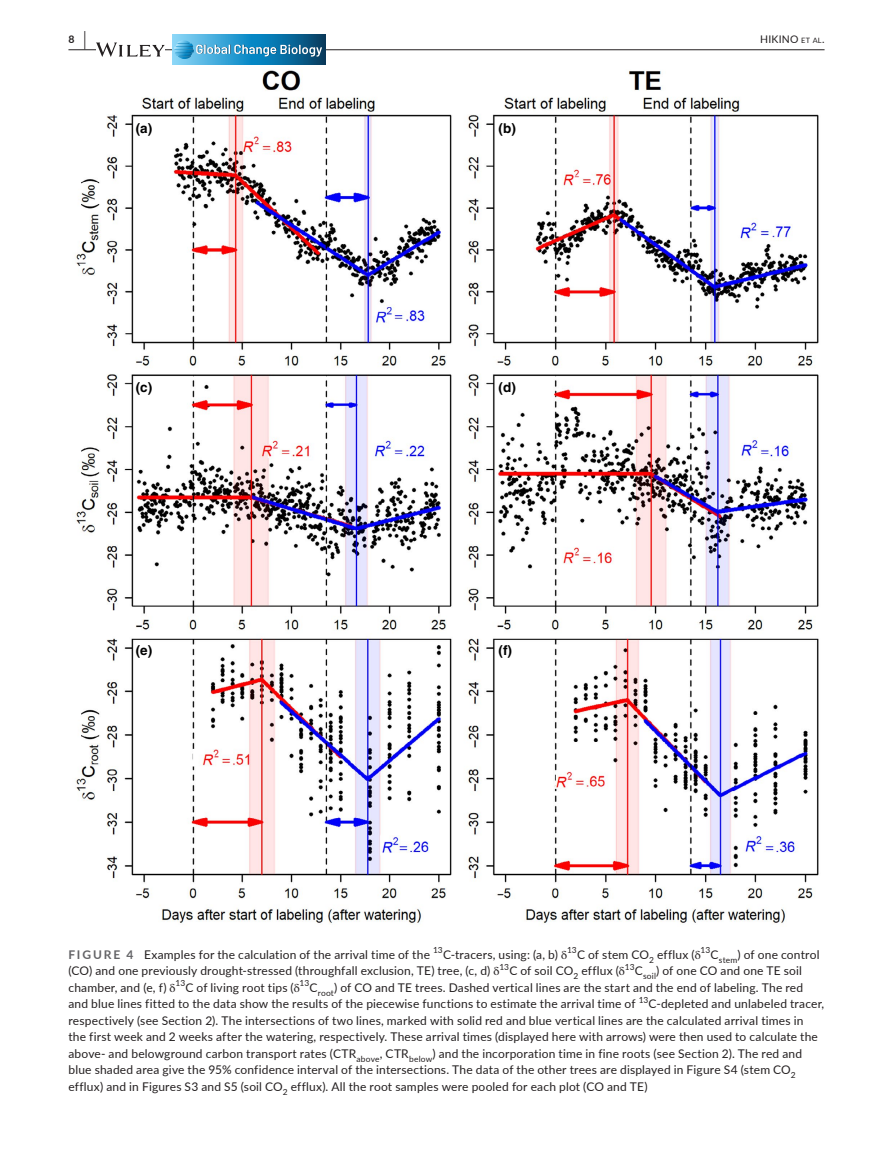
<style>
.page{position:relative;width:893px;height:1174px;background:#fff}
.page>*{position:absolute;margin:0;border:0;box-sizing:border-box;transform-origin:0 0}
.t1{font:700 13.5px "Helvetica";color:#000}
.t2{font:12px/16.5px "Lato";letter-spacing:.015em;color:#231f20}
.t3{font:10.5px "Lato";letter-spacing:.015em;color:#231f20}
.t4{font:700 10.5px "Lato";color:#231f20}
.t5{font:8.4px "Lato";color:#231f20}
.s1{font-size:19.5px}
.s2{font-size:7.35px}
.s3{font-weight:700;color:#636366}
.s4{font-family:"STIX"}
</style>
<div class="page">
<hr style="left:68px;top:49px;width:756px;height:1px;background:#231f20">
<svg style="left:96px;top:42px;width:69px;height:15px"></svg>
<svg style="left:172px;top:64px;width:153px;height:1px"></svg>
<svg style="left:172px;top:35px;width:153px;height:29px"></svg>
<svg style="left:174px;top:40px;width:149px;height:19px"></svg>
<img style="left:75px;top:70px;width:744px;height:854px">
<p class="t4" style="left:68px;top:31px;width:19px">8 <span class="s1">|</span></p>
<p class="t3" style="left:760px;top:31px;width:66px">HIKINO <span class="s2">et al</span>.</p>
<p class="t1" style="left:136px;top:120px;width:18px">(a)</p>
<p class="t1" style="left:499px;top:120px;width:19px">(b)</p>
<p class="t1" style="left:136px;top:379px;width:18px">(c)</p>
<p class="t1" style="left:499px;top:379px;width:19px">(d)</p>
<p class="t1" style="left:136px;top:641px;width:18px">(e)</p>
<p class="t1" style="left:499px;top:641px;width:15px">(f)</p>
<p class="t2" style="left:68px;top:945px;width:363px"><span class="s3">FIGURE 4</span> Examples for the calculation of the arrival time of the</p>
<p class="t5" style="left:433px;top:944px;width:11px">13</p>
<p class="t2" style="left:443px;top:945px;width:126px">C-tracers, using: (a, b) <span class="s4">δ</span></p>
<p class="t5" style="left:567px;top:944px;width:11px">13</p>
<p class="t2" style="left:577px;top:945px;width:125px">C of stem CO<sub>2</sub> efflux (<span class="s4">δ</span></p>
<p class="t5" style="left:700px;top:944px;width:11px">13</p>
<p class="t2" style="left:710px;top:945px;width:111px">C<sub>stem</sub>) of one control</p>
<p class="t2" style="left:68px;top:962px;width:433px">(CO) and one previously drought-stressed (throughfall exclusion, TE) tree, (c, d) <span class="s4">δ</span></p>
<p class="t5" style="left:499px;top:960px;width:11px">13</p>
<p class="t2" style="left:509px;top:962px;width:117px">C of soil CO<sub>2</sub> efflux (<span class="s4">δ</span></p>
<p class="t5" style="left:625px;top:960px;width:11px">13</p>
<p class="t2" style="left:68px;top:962px;width:757px;text-indent:566px">C<sub>soil</sub>) of one CO and one TE soil chamber, and (e, f) <span class="s4">δ</span><sup>13</sup>C of living root tips (<span class="s4">δ</span><sup>13</sup>C<sub>root</sub>) of CO and TE trees. Dashed vertical lines are the start and the end of labeling. The red and blue lines fitted to the data show the results of the piecewise functions to estimate the arrival time of <sup>13</sup>C-depleted and unlabeled tracer, respectively (see Section 2). The intersections of two lines, marked with solid red and blue vertical lines are the calculated arrival times in<br>the first week and 2 weeks after the watering, respectively. These arrival times (displayed here with arrows) were then used to calculate the above- and belowground carbon transport rates (CTR<sub>above</sub>, CTR<sub>below</sub>) and the incorporation time in fine roots (see Section 2). The red and blue shaded area give the 95% confidence interval of the intersections. The data of the other trees are displayed in Figure S4 (stem CO<sub>2 </sub>efflux) and in Figures S3 and S5 (soil CO<sub>2</sub> efflux). All the root samples were pooled for each plot (CO and TE)</p>
</div>
